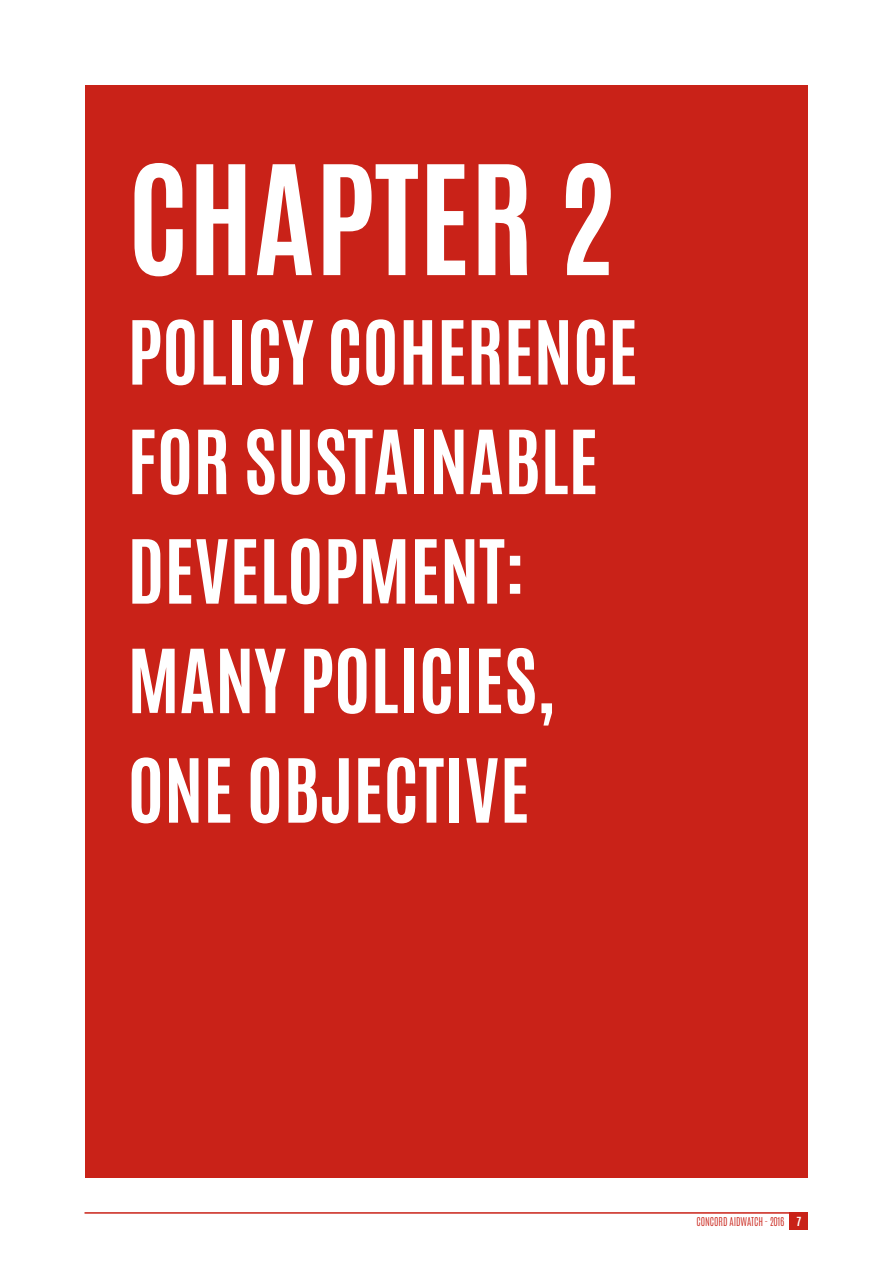
<style>
.page{position:relative;width:893px;height:1263px;background:#fff}
.page>*{position:absolute;margin:0;border:0;box-sizing:border-box;transform-origin:0 0}
.t1{font:700 129px "Antonio";color:#fff}
.t2{font:700 75px/109.5px "Antonio";color:#fff}
.t3{font:300 10.2px "Antonio";color:#c92218}
.s1{font-weight:700;font-size:10.5px;color:#fff}
</style>
<div class="page">
<div style="left:789px;top:1212px;width:19px;height:18px;background:#c92218"></div>
<hr style="left:85px;top:1212px;width:723px;height:2px;background:#c92218">
<div style="left:85px;top:85px;width:723px;height:1093px;background:#c92218"></div>
<h1 class="t1" style="left:128px;top:128px;width:491px">CHAPTER 2</h1>
<p class="t2" style="left:128px;top:298px;width:512px">POLICY COHERENCE<br>FOR SUSTAINABLE<br>DEVELOPMENT:<br>MANY POLICIES,<br>ONE OBJECTIVE</p>
<p class="t3" style="left:696px;top:1214px;width:106px">CONCORD AIDWATCH - 2016 <span class="s1">7</span></p>
</div>
